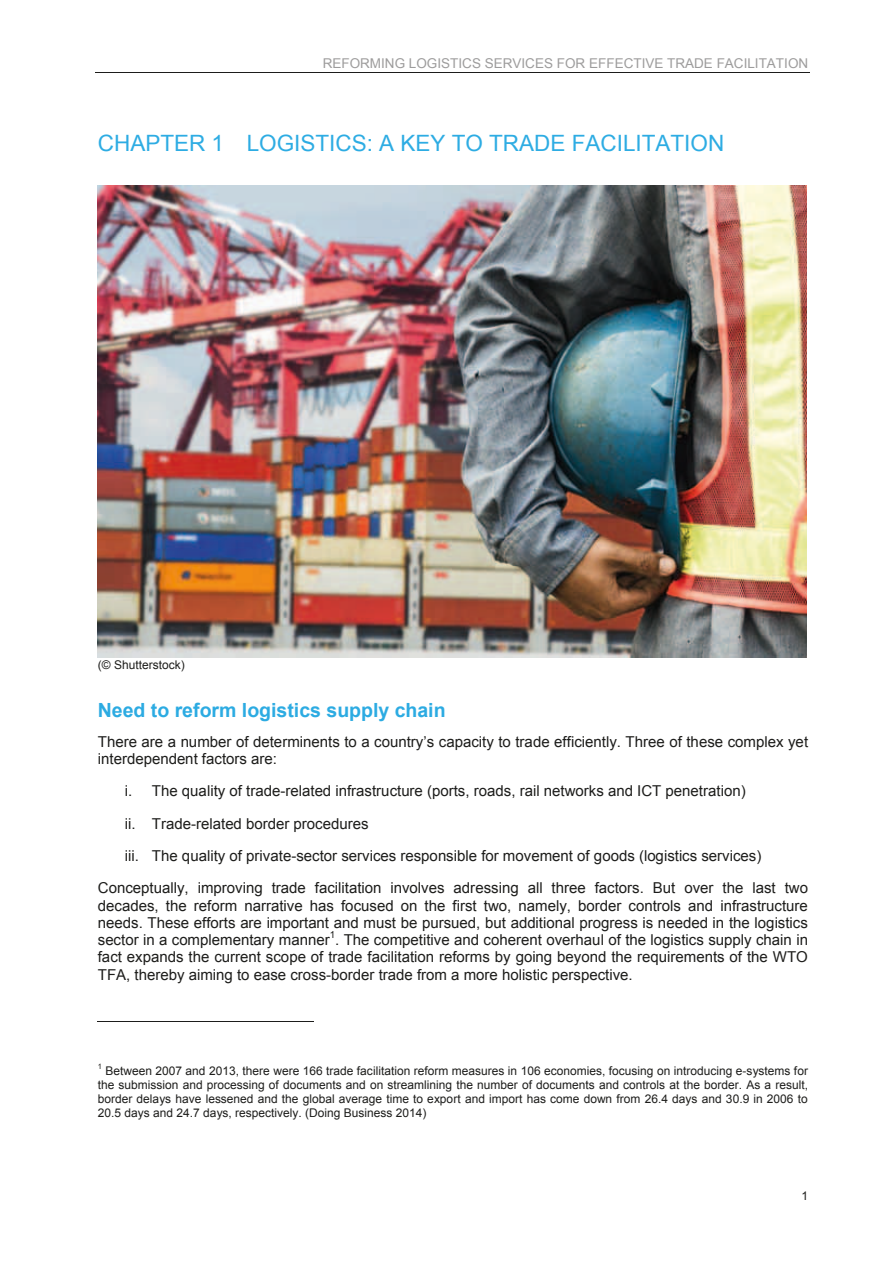
<style>
.page{position:relative;width:893px;height:1263px;background:#fff}
.page>*{position:absolute;margin:0;border:0;box-sizing:border-box;transform-origin:0 0}
.t1{font:22.5px "Arial";color:#2dace3}
.t2{font:700 19.5px "Arial";color:#2cabe2}
.t3{font:15px/17.2px "Arial";color:#1d1d1b}
.t4{font:13.5px "Arial";color:#9d9c9c}
.t5{font:12px/13.8px "Arial";color:#1d1d1b;text-align:justify}
.t6{font:9.75px "Arial";color:#1d1d1b}
.t7{font:7.5px "Arial";color:#1d1d1b}
</style>
<div class="page">
<hr style="left:96px;top:72px;width:714px;height:1px;background:#1d1d1b">
<img style="left:98px;top:186px;width:708px;height:472px">
<hr style="left:98px;top:1021px;width:216px;height:1px;background:#1d1d1b">
<p class="t4" style="left:323px;top:56px;width:487px">REFORMING LOGISTICS SERVICES FOR EFFECTIVE TRADE FACILITATION</p>
<h1 class="t1" style="left:98px;top:130px;width:628px">CHAPTER 1 LOGISTICS: A KEY TO TRADE FACILITATION</h1>
<p class="t5" style="left:98px;top:658px;width:88px">(© Shutterstock)</p>
<h2 class="t2" style="left:98px;top:699px;width:349px">Need to reform logistics supply chain</h2>
<p class="t3" style="left:98px;top:733px;width:712px">There are a number of determinents to a country’s capacity to trade efficiently. Three of these complex yet interdependent factors are:</p>
<p class="t3" style="left:125px;top:783px;width:622px">i. The quality of trade-related infrastructure (ports, roads, rail networks and ICT penetration)</p>
<p class="t3" style="left:125px;top:815px;width:245px">ii. Trade-related border procedures</p>
<p class="t3" style="left:125px;top:847px;width:638px">iii. The quality of private-sector services responsible for movement of goods (logistics services)</p>
<p class="t3" style="left:98px;top:879px;width:712px">Conceptually, improving trade facilitation involves adressing all three factors. But over the last two</p>
<p class="t3" style="left:98px;top:897px;width:712px;text-align:justify">decades, the reform narrative has focused on the first two, namely, border controls and infrastructure needs. These efforts are important and must be pursued, but additional progress is needed in the logistics sector in a complementary manner . The competitive and coherent overhaul of the logistics supply chain in</p>
<p class="t6" style="left:330px;top:929px;width:7px">1</p>
<p class="t3" style="left:98px;top:948px;width:711px">fact expands the current scope of trade facilitation reforms by going beyond the requirements of the WTO<br>TFA, thereby aiming to ease cross-border trade from a more holistic perspective.</p>
<p class="t7" style="left:98px;top:1062px;width:6px">1</p>
<p class="t5" style="left:98px;top:1064px;width:712px;text-indent:8px">Between 2007 and 2013, there were 166 trade facilitation reform measures in 106 economies, focusing on introducing e-systems for the submission and processing of documents and on streamlining the number of documents and controls at the border. As a result, border delays have lessened and the global average time to export and import has come down from 26.4 days and 30.9 in 2006 to 20.5 days and 24.7 days, respectively. (Doing Business 2014)</p>
<p class="t5" style="left:801px;top:1189px;width:8px">1</p>
</div>
